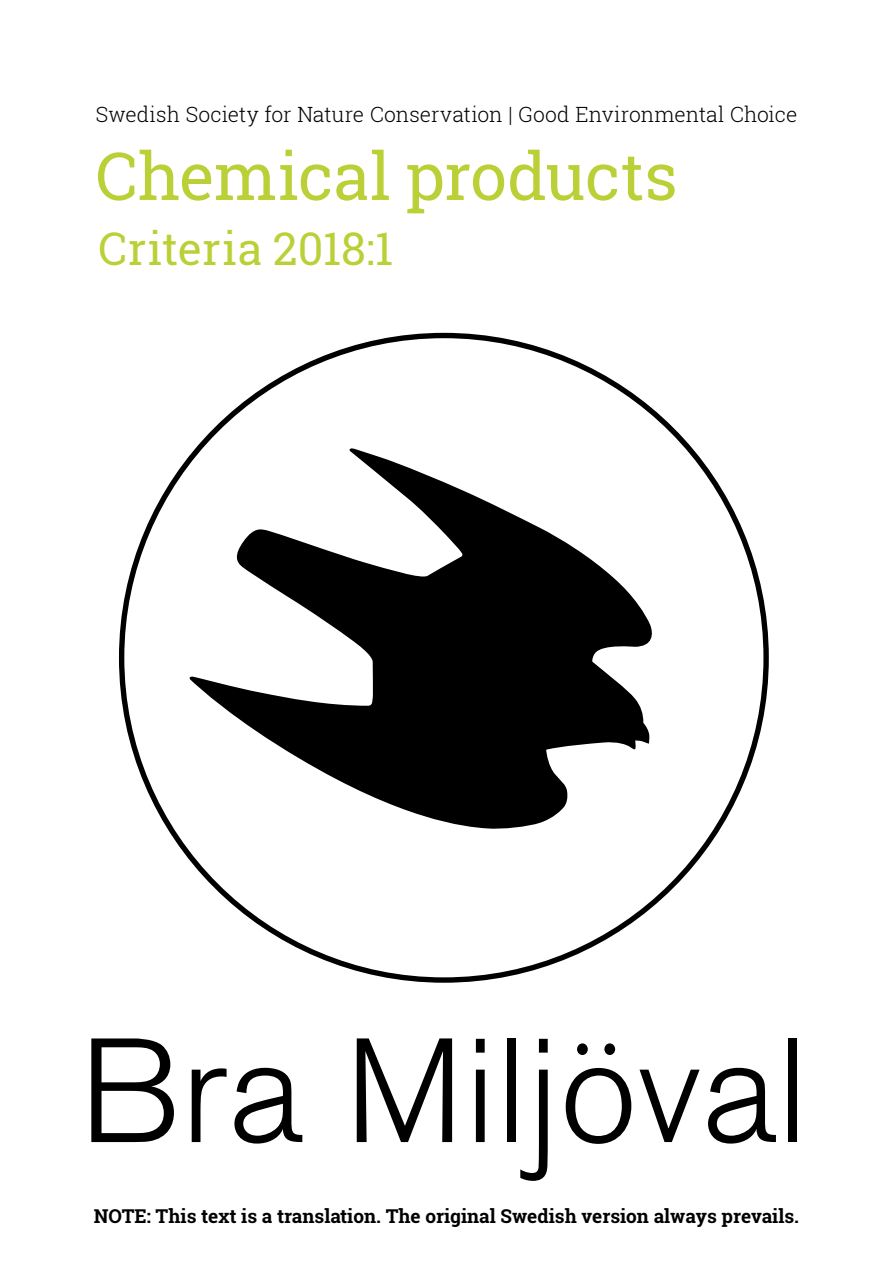
<style>
.page{position:relative;width:893px;height:1263px;background:#fff}
.page>*{position:absolute;margin:0;border:0;box-sizing:border-box;transform-origin:0 0}
.t1{font:66px "Roboto Slab PRINT";letter-spacing:-.01em;color:#bbd037}
.t2{font:45px "Roboto Slab PRINT";letter-spacing:.005em;color:#bbd037}
.t3{font:300 21px "Roboto Slab PRINT";color:#000}
.t4{font:700 19.05px "Roboto Slab PRINT";color:#000}
</style>
<div class="page">
<svg style="left:188px;top:448px;width:464px;height:381px"></svg>
<svg style="left:91px;top:1038px;width:83px;height:104px"></svg>
<svg style="left:192px;top:1068px;width:35px;height:74px"></svg>
<svg style="left:234px;top:1068px;width:68px;height:75px"></svg>
<svg style="left:357px;top:1038px;width:95px;height:104px"></svg>
<svg style="left:476px;top:1039px;width:9px;height:103px"></svg>
<div style="left:507px;top:1038px;width:9px;height:104px;background:#000"></div>
<svg style="left:520px;top:1039px;width:28px;height:142px"></svg>
<svg style="left:566px;top:1068px;width:65px;height:76px"></svg>
<svg style="left:639px;top:1070px;width:60px;height:72px"></svg>
<svg style="left:708px;top:1068px;width:68px;height:75px"></svg>
<div style="left:788px;top:1038px;width:9px;height:104px;background:#000"></div>
<div style="left:577px;top:1043px;width:11px;height:12px;background:#000;border-radius:50%"></div>
<div style="left:604px;top:1043px;width:11px;height:12px;background:#000;border-radius:50%"></div>
<p class="t3" style="left:96px;top:100px;width:703px">Swedish Society for Nature Conservation | Good Environmental Choice</p>
<h1 class="t1" style="left:96px;top:131px;width:583px">Chemical products</h1>
<h2 class="t2" style="left:99px;top:218px;width:296px">Criteria 2018:1</h2>
<p class="t4" style="left:94px;top:1203px;width:707px">NOTE: This text is a translation. The original Swedish version always prevails.</p>
</div>
